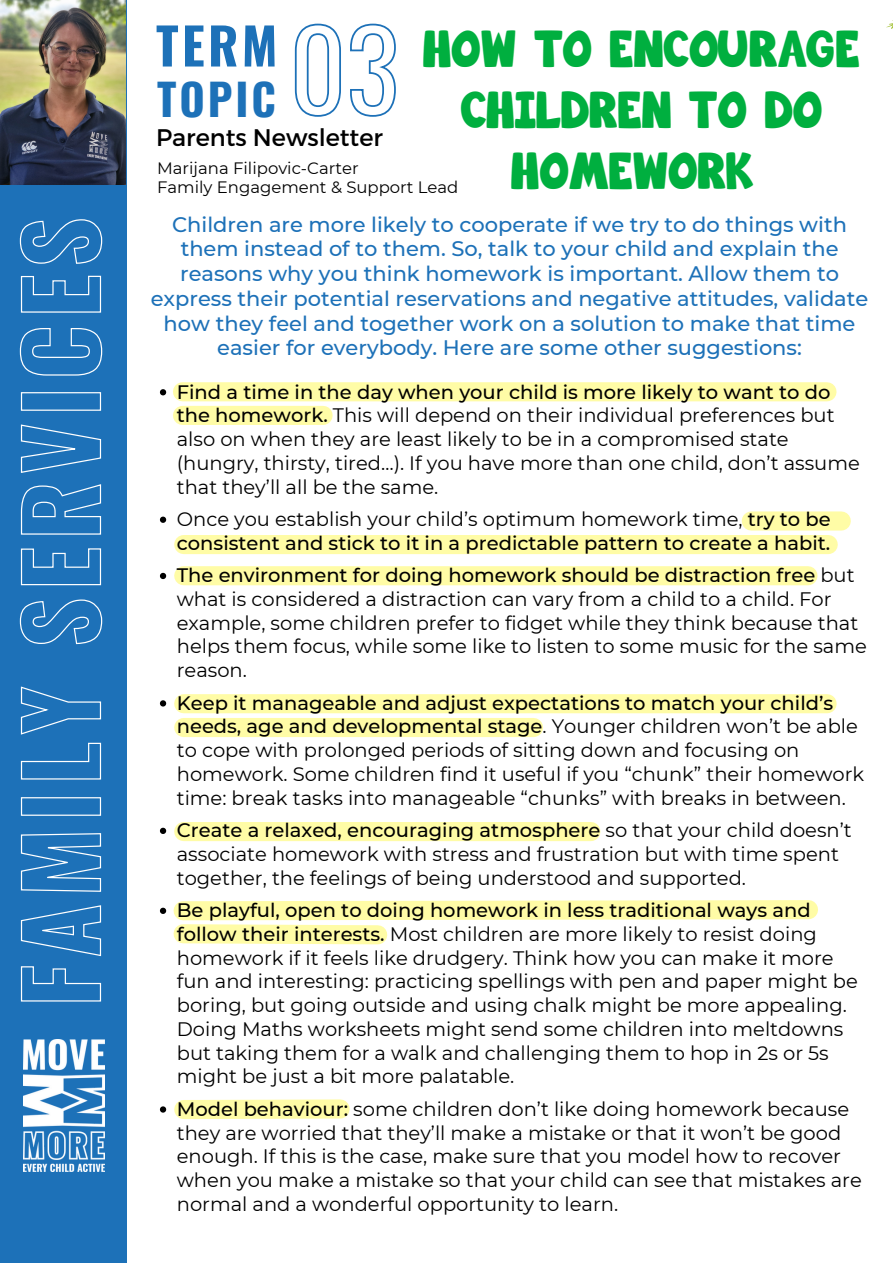
<style>
.page{position:relative;width:893px;height:1264px;background:#fff}
.page>*{position:absolute;margin:0;border:0;box-sizing:border-box;transform-origin:0 0}
.t1{font:700 50.7px "Oswald";color:#1d71b8}
.t2{font:700 43.5px "Oswald";letter-spacing:.065em;color:#1d71b8}
.t3{font:31.05px/60.8px "Big Bottom Cartoon";color:#00af3f;text-align:center}
.t4{font:24px "Montserrat";color:#000}
.t5{font:500 21px/24.8px "Montserrat";color:#1d71b8;text-align:center}
.t6{font:19.5px/23.7px "Montserrat";color:#000}
.t7{font:500 19.5px/23.7px "Montserrat";color:#000}
.t8{font:16.5px/19px "Montserrat";color:#000}
.s1{font-weight:500}
.s2{font-weight:400}
</style>
<div class="page">
<div style="left:0;top:0;width:126px;height:1262px;background:#1d71b8"></div>
<img style="left:0;top:0;width:126px;height:184px">
<img style="left:23px;top:1039px;width:81px;height:132px">
<div style="left:182px;top:382px;width:644px;height:19px;background:#fffca6"></div>
<div style="left:182px;top:406px;width:141px;height:19px;background:#fffca6"></div>
<div style="left:184px;top:535px;width:644px;height:19px;background:#fffca6"></div>
<div style="left:751px;top:511px;width:90px;height:19px;background:#fffca6"></div>
<div style="left:184px;top:566px;width:623px;height:19px;background:#fffca6"></div>
<div style="left:184px;top:694px;width:643px;height:19px;background:#fffca6"></div>
<div style="left:184px;top:718px;width:349px;height:19px;background:#fffca6"></div>
<div style="left:184px;top:822px;width:407px;height:19px;background:#fffca6"></div>
<svg style="left:160px;top:389px;width:6px;height:6px"></svg>
<svg style="left:160px;top:516px;width:6px;height:7px"></svg>
<svg style="left:160px;top:573px;width:6px;height:6px"></svg>
<svg style="left:160px;top:700px;width:6px;height:6px"></svg>
<svg style="left:160px;top:827px;width:6px;height:7px"></svg>
<svg style="left:160px;top:900px;width:658px;height:45px"></svg>
<svg style="left:160px;top:1099px;width:190px;height:20px;background:#fcfab0"></svg>
<svg style="left:19px;top:219px;width:84px;height:783px"></svg>
<svg style="left:294px;top:23px;width:102px;height:94px"></svg>
<svg style="left:886px;top:23px;width:6px;height:6px"></svg>
<h1 class="t1" style="left:156px;top:6px;width:123px">TERM</h1>
<h2 class="t2" style="left:157px;top:65px;width:120px">TOPIC</h2>
<h3 class="t3" style="left:423px;top:26px;width:438px">HOW TO ENCOURAGE<br>CHILDREN TO DO<br>HOMEWORK</h3>
<p class="t4" style="left:156px;top:122px;width:228px">Parents Newsletter</p>
<p class="t8" style="left:157px;top:159px;width:303px">Marijana Filipovic-Carter<br>Family Engagement &amp; Support Lead</p>
<p class="t5" style="left:151px;top:212px;width:719px">Children are more likely to cooperate if we try to do things with them instead of to them. So, talk to your child and explain the reasons why you think homework is important. Allow them to express their potential reservations and negative attitudes, validate how they feel and together work on a solution to make that time easier for everybody. Here are some other suggestions:</p>
<p class="t6" style="left:177px;top:380px;width:684px"><span class="s1">Find a time in the day when your child is more likely to want to do the homework.</span> This will depend on their individual preferences but also on when they are least likely to be in a compromised state (hungry, thirsty, tired…). If you have more than one child, don’t assume that they’ll all be the same.</p>
<p class="t7" style="left:177px;top:507px;width:655px"><span class="s2">Once you establish your child’s optimum homework time,</span> try to be consistent and stick to it in a predictable pattern to create a habit.</p>
<p class="t6" style="left:177px;top:563px;width:691px"><span class="s1">The environment for doing homework should be distraction free</span> but what is considered a distraction can vary from a child to a child. For example, some children prefer to fidget while they think because that helps them focus, while some like to listen to some music for the same reason.</p>
<p class="t6" style="left:177px;top:690px;width:689px"><span class="s1">Keep it manageable and adjust expectations to match your child’s needs, age and developmental stage</span>. Younger children won’t be able to cope with prolonged periods of sitting down and focusing on homework. Some children find it useful if you “chunk” their homework time: break tasks into manageable “chunks” with breaks in between.</p>
<p class="t6" style="left:177px;top:818px;width:676px"><span class="s1">Create a relaxed, encouraging atmosphere</span> so that your child doesn’t associate homework with stress and frustration but with time spent together, the feelings of being understood and supported.</p>
<p class="t6" style="left:177px;top:898px;width:682px"><span class="s1">Be playful, open to doing homework in less traditional ways and follow their interests.</span> Most children are more likely to resist doing homework if it feels like drudgery. Think how you can make it more fun and interesting: practicing spellings with pen and paper might be boring, but going outside and using chalk might be more appealing.<br>Doing Maths worksheets might send some children into meltdowns but taking them for a walk and challenging them to hop in 2s or 5s might be just a bit more palatable.</p>
<p class="t6" style="left:177px;top:1096px;width:686px"><span class="s1">Model behaviour:</span> some children don’t like doing homework because they are worried that they’ll make a mistake or that it won’t be good enough. If this is the case, make sure that you model how to recover when you make a mistake so that your child can see that mistakes are normal and a wonderful opportunity to learn.</p>
</div>
